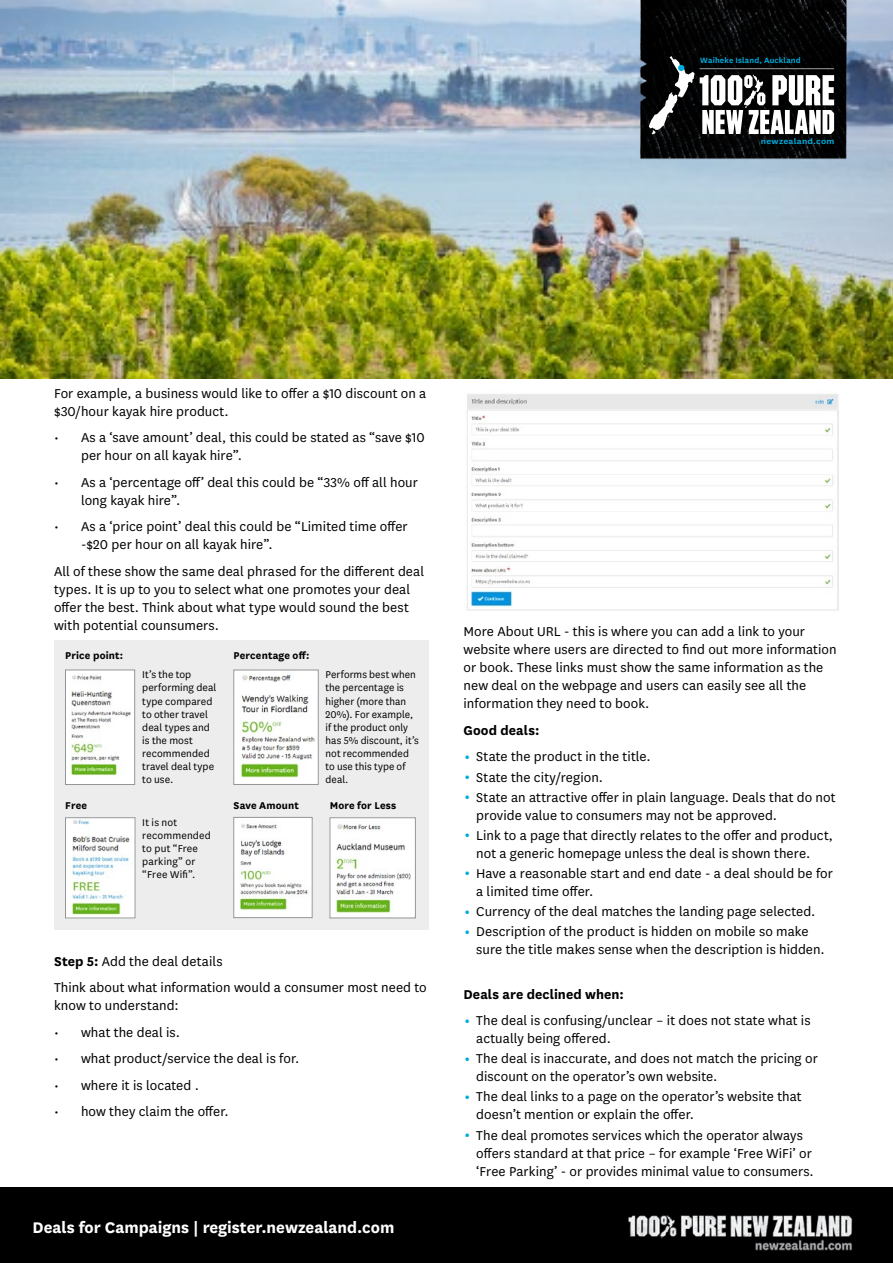
<style>
.page{position:relative;width:893px;height:1263px;background:#fff}
.page>*{position:absolute;margin:0;border:0;box-sizing:border-box;transform-origin:0 0}
.t1{font:700 18px "National";color:#fff}
.t2{font:15px/18px "National";letter-spacing:.005em;color:#000}
.t3{font:700 15px "National";letter-spacing:.005em;color:#000}
.t4{font:11.55px/13px "National";letter-spacing:.005em;color:#000}
.t5{font:700 11.55px "National";letter-spacing:.015em;color:#000}
.t6{font:600 9px "National";letter-spacing:.02em;color:#00abdd}
.t7{font:600 9px "National";letter-spacing:.02em;color:#00abdd;scale:1.12 1}
.t8{font:3.6px "Avenir";color:#231f20}
.s1{font-weight:700}
.s2{font-size:24px;color:#00abdd}
</style>
<div class="page">
<div style="left:0;top:1187px;width:893px;height:76px;background:#000"></div>
<img style="left:628px;top:1215px;width:225px;height:36px">
<div style="left:54px;top:641px;width:375px;height:289px;background:#ededee"></div>
<div style="left:65px;top:670px;width:70px;height:114px;background:#fff"></div>
<img style="left:70px;top:675px;width:61px;height:101px">
<div style="left:65px;top:670px;width:70px;height:115px;border:1px solid #939598"></div>
<img style="left:236px;top:672px;width:80px;height:111px">
<div style="left:234px;top:670px;width:84px;height:115px;border:1px solid #939598"></div>
<img style="left:67px;top:819px;width:66px;height:97px">
<div style="left:65px;top:817px;width:70px;height:101px;border:1px solid #939598"></div>
<img style="left:236px;top:820px;width:74px;height:96px">
<div style="left:234px;top:817px;width:78px;height:101px;border:1px solid #939598"></div>
<img style="left:332px;top:820px;width:82px;height:95px">
<div style="left:330px;top:817px;width:86px;height:101px;border:1px solid #939598"></div>
<img style="left:0;top:0;width:893px;height:378px">
<img style="left:635px;top:0;width:217px;height:160px">
<svg style="left:649px;top:56px;width:185px;height:78px"></svg>
<img style="left:466px;top:393px;width:373px;height:218px">
<p class="t6" style="left:700px;top:54px;width:102px">Waiheke Island, Auckland</p>
<p class="t7" style="left:761px;top:135px;width:67px">newzealand.com</p>
<p class="t2" style="left:54px;top:383px;width:374px">For example, a business would like to offer a $10 discount on a $30/hour kayak hire product.</p>
<p class="t2" style="left:81px;top:428px;width:345px;text-indent:-27px">• As a ‘save amount’ deal, this could be stated as “save $10 per hour on all kayak hire”.</p>
<p class="t2" style="left:81px;top:473px;width:338px;text-indent:-27px">• As a ‘percentage off’ deal this could be “33% off all hour long kayak hire”.</p>
<p class="t2" style="left:81px;top:517px;width:328px;text-indent:-27px">• As a ‘price point’ deal this could be “Limited time offer -$20 per hour on all kayak hire”.</p>
<p class="t2" style="left:54px;top:562px;width:372px">All of these show the same deal phrased for the different deal types. It is up to you to select what one promotes your deal offer the best. Think about what type would sound the best with potential counsumers.</p>
<p class="t4" style="left:142px;top:668px;width:76px">It’s the top performing deal type compared to other travel deal types and is the most recommended travel deal type to use.</p>
<p class="t4" style="left:326px;top:668px;width:95px">Performs best when the percentage is higher (more than<br>20%). For example, if the product only has 5% discount, it’s not recommended to use this type of deal.</p>
<p class="t4" style="left:142px;top:815px;width:70px">It is not recommended to put “Free parking” or “Free Wifi”.</p>
<p class="t5" style="left:65px;top:648px;width:59px">Price point:</p>
<p class="t5" style="left:234px;top:648px;width:77px">Percentage off:</p>
<p class="t5" style="left:234px;top:797px;width:67px">Save Amount</p>
<p class="t5" style="left:330px;top:797px;width:68px">More for Less</p>
<p class="t5" style="left:65px;top:797px;width:23px">Free</p>
<p class="t2" style="left:54px;top:947px;width:374px;line-height:26.5px"><span class="s1">Step 5:</span> Add the deal details<br>Think about what information would a consumer most need to</p>
<p class="t2" style="left:54px;top:996px;width:126px">know to understand:</p>
<p class="t2" style="left:54px;top:1023px;width:128px">• what the deal is.</p>
<p class="t2" style="left:54px;top:1049px;width:247px">• what product/service the deal is for.</p>
<p class="t2" style="left:54px;top:1076px;width:146px">• where it is located .</p>
<p class="t2" style="left:54px;top:1102px;width:176px">• how they claim the offer.</p>
<p class="t1" style="left:33px;top:1214px;width:363px">Deals for Campaigns | register.newzealand.com</p>
<p class="t2" style="left:463px;top:622px;width:374px">More About URL - this is where you can add a link to your website where users are directed to find out more information or book. These links must show the same information as the new deal on the webpage and users can easily see all the information they need to book.</p>
<p class="t3" style="left:463px;top:720px;width:77px">Good deals:</p>
<p class="t2" style="left:463px;top:747px;width:189px"><span class="s2">•</span> State the product in the title.</p>
<p class="t2" style="left:463px;top:767px;width:141px"><span class="s2">•</span> State the city/region.</p>
<p class="t2" style="left:476px;top:787px;width:361px;text-indent:-13px"><span class="s2">•</span> State an attractive offer in plain language. Deals that do not provide value to consumers may not be approved.</p>
<p class="t2" style="left:476px;top:825px;width:358px;text-indent:-13px"><span class="s2">•</span> Link to a page that directly relates to the offer and product, not a generic homepage unless the deal is shown there.</p>
<p class="t2" style="left:476px;top:864px;width:358px;text-indent:-13px"><span class="s2">•</span> Have a reasonable start and end date - a deal should be for a limited time offer.</p>
<p class="t2" style="left:463px;top:902px;width:354px"><span class="s2">•</span> Currency of the deal matches the landing page selected.</p>
<p class="t2" style="left:476px;top:922px;width:350px;text-indent:-13px"><span class="s2">•</span> Description of the product is hidden on mobile so make sure the title makes sense when the description is hidden.</p>
<p class="t3" style="left:463px;top:983px;width:162px">Deals are declined when:</p>
<p class="t2" style="left:476px;top:1011px;width:336px;text-indent:-13px"><span class="s2">•</span> The deal is confusing/unclear – it does not state what is actually being offered.</p>
<p class="t2" style="left:476px;top:1049px;width:343px;text-indent:-13px"><span class="s2">•</span> The deal is inaccurate, and does not match the pricing or discount on the operator’s own website.</p>
<p class="t2" style="left:476px;top:1087px;width:327px;text-indent:-13px"><span class="s2">•</span> The deal links to a page on the operator’s website that doesn’t mention or explain the offer.</p>
<p class="t2" style="left:476px;top:1125px;width:339px;text-indent:-13px"><span class="s2">•</span> The deal promotes services which the operator always offers standard at that price – for example ‘Free WiFi’ or ‘Free Parking’ - or provides minimal value to consumers.</p>
<p class="t8" style="left:621px;top:1133px;width:69px">100% PURE LOGO w URL_POS_FINAL.jpg</p>
<p class="t8" style="left:743px;top:1132px;width:69px">100% PURE LOGO w URL_REV_FINAL.jpg</p>
</div>
